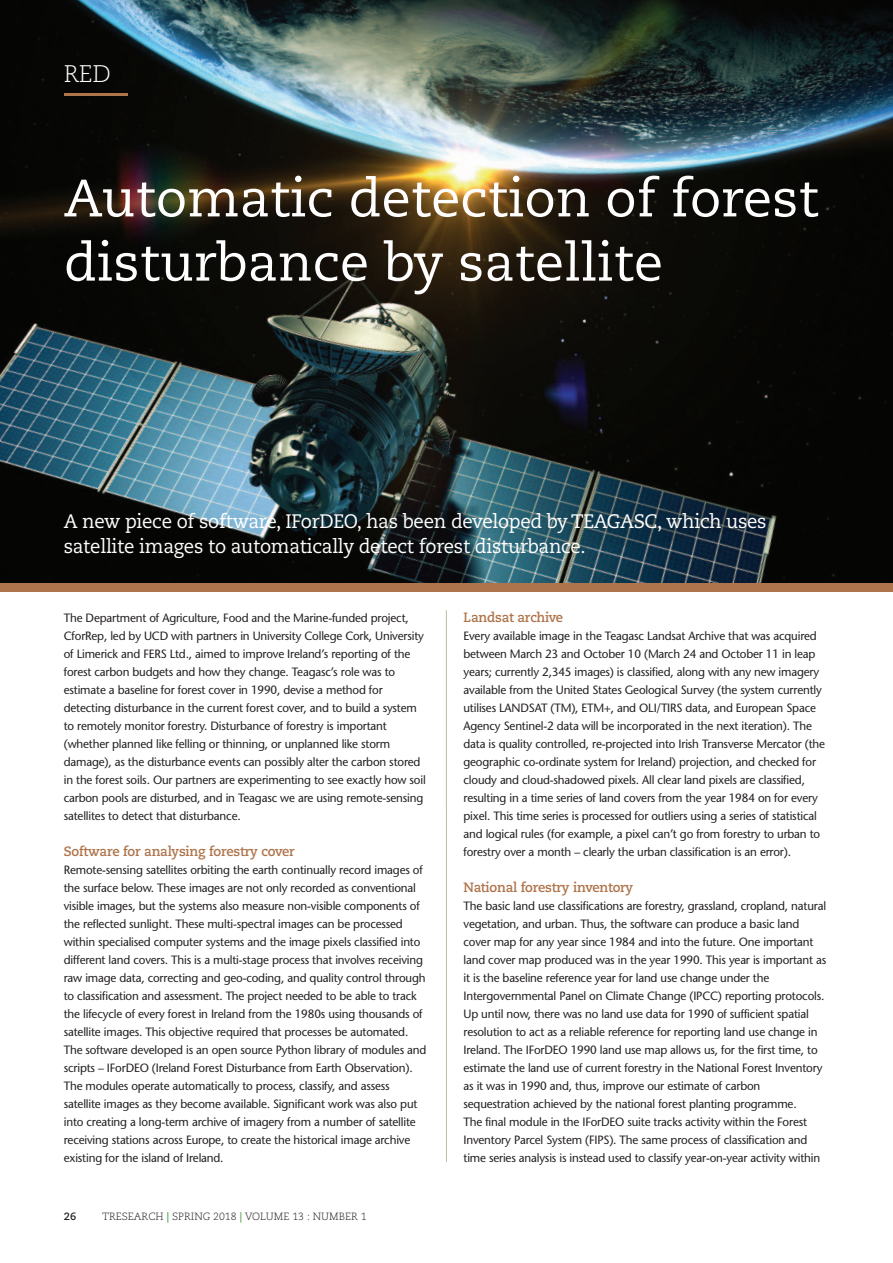
<style>
.page{position:relative;width:893px;height:1263px;background:#fff}
.page>*{position:absolute;margin:0;border:0;box-sizing:border-box;transform-origin:0 0}
.t1{font:52.5px/64.2px "Caecilia";color:#fff}
.t2{font:300 24px "Caecilia";color:#fff}
.t3{font:19.5px/25.5px "Caecilia";letter-spacing:-.015em;color:#fff;scale:.96 1}
.t4{font:700 13.5px "Caecilia";letter-spacing:-.015em;color:#ae744b}
.t5{font:12px/18px "Stone Sans";letter-spacing:-.015em;color:#231f20}
.t6{font:300 10.5px "Caecilia";color:#231f20}
.t7{font:700 10.5px "Caecilia";color:#231f20}
.s1{font-weight:700;color:#29a347}
.s2{font-weight:700;color:#5b9e44}
</style>
<div class="page">
<img style="left:0;top:0;width:893px;height:584px">
<div style="left:0;top:584px;width:893px;height:8px;background:#ae744b"></div>
<hr style="left:446px;top:610px;width:1px;height:552px;background:#c2b9a6">
<hr style="left:64px;top:94px;width:64px;height:2px;background:#ae744b">
<h2 class="t2" style="left:64px;top:64px;width:48px">RED</h2>
<h1 class="t1" style="left:64px;top:171px;width:756px">Automatic detection of forest disturbance by satellite</h1>
<h3 class="t3" style="left:64px;top:510px;width:734px">A new piece of software, IForDEO, has been developed by TEAGASC, which uses satellite images to automatically detect forest disturbance.</h3>
<p class="t5" style="left:64px;top:610px;width:364px">The Department of Agriculture, Food and the Marine-funded project, CforRep, led by UCD with partners in University College Cork, University of Limerick and FERS Ltd., aimed to improve Ireland’s reporting of the forest carbon budgets and how they change. Teagasc’s role was to estimate a baseline for forest cover in 1990, devise a method for detecting disturbance in the current forest cover, and to build a system to remotely monitor forestry. Disturbance of forestry is important (whether planned like felling or thinning, or unplanned like storm damage), as the disturbance events can possibly alter the carbon stored in the forest soils. Our partners are experimenting to see exactly how soil carbon pools are disturbed, and in Teagasc we are using remote-sensing satellites to detect that disturbance.</p>
<p class="t4" style="left:64px;top:845px;width:233px">Software for analysing forestry cover</p>
<p class="t5" style="left:64px;top:862px;width:364px">Remote-sensing satellites orbiting the earth continually record images of the surface below. These images are not only recorded as conventional visible images, but the systems also measure non-visible components of the reflected sunlight. These multi-spectral images can be processed within specialised computer systems and the image pixels classified into different land covers. This is a multi-stage process that involves receiving raw image data, correcting and geo-coding, and quality control through to classification and assessment. The project needed to be able to track the lifecycle of every forest in Ireland from the 1980s using thousands of satellite images. This objective required that processes be automated.<br>The software developed is an open source Python library of modules and scripts – IForDEO (Ireland Forest Disturbance from Earth Observation).<br>The modules operate automatically to process, classify, and assess satellite images as they become available. Significant work was also put into creating a long-term archive of imagery from a number of satellite receiving stations across Europe, to create the historical image archive existing for the island of Ireland.</p>
<p class="t7" style="left:64px;top:1212px;width:14px">26</p>
<p class="t6" style="left:102px;top:1212px;width:266px">TRESEARCH <span class="s1">|</span> SPRING 2018 <span class="s2">|</span> VOLUME 13 : NUMBER 1</p>
<p class="t4" style="left:463px;top:611px;width:101px">Landsat archive</p>
<p class="t5" style="left:463px;top:628px;width:363px">Every available image in the Teagasc Landsat Archive that was acquired between March 23 and October 10 (March 24 and October 11 in leap years; currently 2,345 images) is classified, along with any new imagery available from the United States Geological Survey (the system currently utilises LANDSAT (TM), ETM+, and OLI/TIRS data, and European Space Agency Sentinel-2 data will be incorporated in the next iteration). The data is quality controlled, re-projected into Irish Transverse Mercator (the geographic co-ordinate system for Ireland) projection, and checked for cloudy and cloud-shadowed pixels. All clear land pixels are classified, resulting in a time series of land covers from the year 1984 on for every pixel. This time series is processed for outliers using a series of statistical and logical rules (for example, a pixel can’t go from forestry to urban to forestry over a month – clearly the urban classification is an error).</p>
<p class="t4" style="left:463px;top:881px;width:171px">National forestry inventory</p>
<p class="t5" style="left:463px;top:898px;width:364px">The basic land use classifications are forestry, grassland, cropland, natural vegetation, and urban. Thus, the software can produce a basic land cover map for any year since 1984 and into the future. One important land cover map produced was in the year 1990. This year is important as it is the baseline reference year for land use change under the Intergovernmental Panel on Climate Change (IPCC) reporting protocols.<br>Up until now, there was no land use data for 1990 of sufficient spatial resolution to act as a reliable reference for reporting land use change in Ireland. The IForDEO 1990 land use map allows us, for the first time, to estimate the land use of current forestry in the National Forest Inventory as it was in 1990 and, thus, improve our estimate of carbon sequestration achieved by the national forest planting programme.<br>The final module in the IForDEO suite tracks activity within the Forest Inventory Parcel System (FIPS). The same process of classification and time series analysis is instead used to classify year-on-year activity within</p>
</div>
